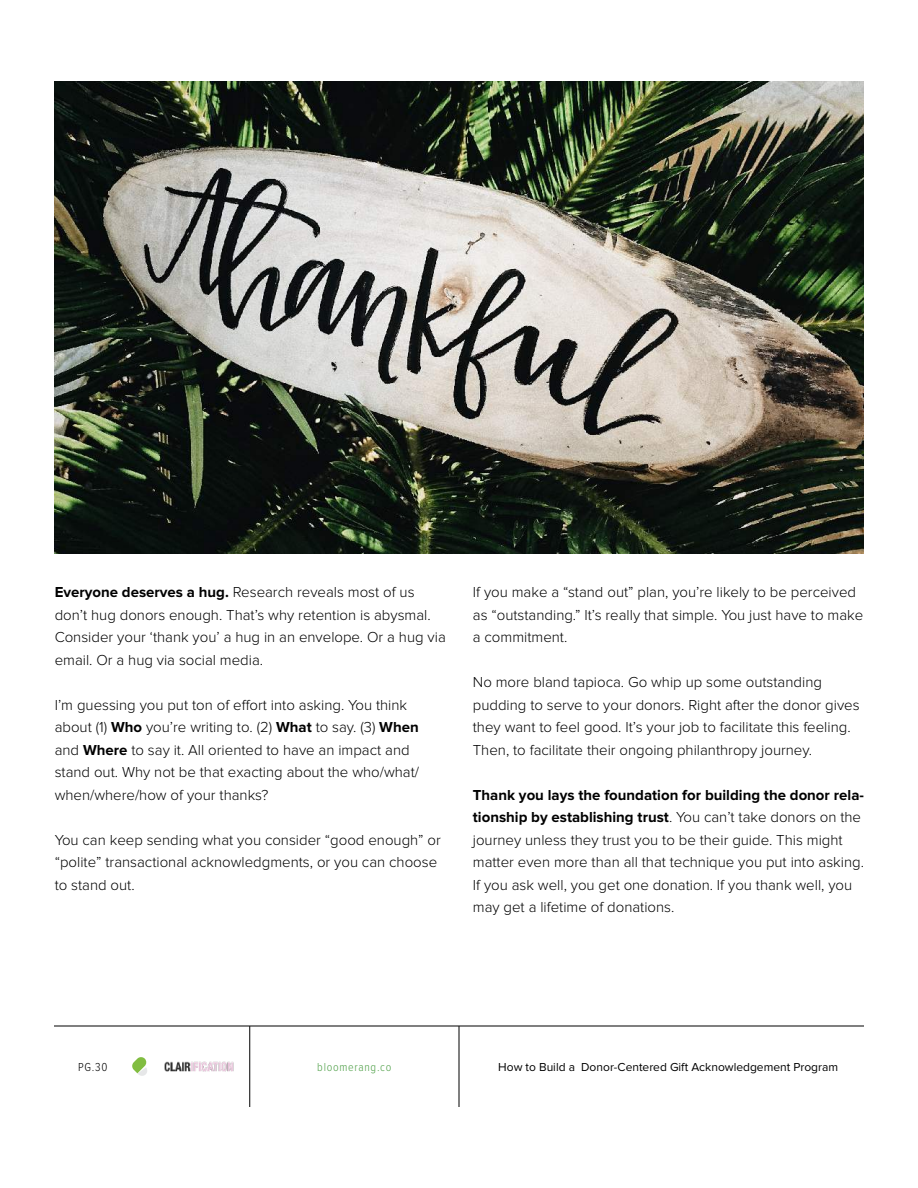
<style>
.page{position:relative;width:918px;height:1188px;background:#fff}
.page>*{position:absolute;margin:0;border:0;box-sizing:border-box;transform-origin:0 0}
.t1{font:300 15px/22.5px "Proxima Nova";color:#000}
.t2{font:12px "Proxima Nova";color:#000}
.t3{font:300 12px "Proxima Nova Cond";letter-spacing:.06em;color:#4c9e45}
.t4{font:300 12px "Proxima Nova Cond";color:#000}
.s1{font-weight:700}
</style>
<div class="page">
<img style="left:164px;top:1062px;width:70px;height:9px">
<svg style="left:132px;top:1057px;width:15px;height:19px"></svg>
<hr style="left:54px;top:1026px;width:810px;height:1px;background:#000">
<hr style="left:249px;top:1026px;width:1px;height:81px;background:#000">
<hr style="left:459px;top:1026px;width:1px;height:81px;background:#000">
<img style="left:55px;top:81px;width:809px;height:473px">
<p class="t1" style="left:55px;top:582px;width:393px"><span class="s1">Everyone deserves a hug.</span> Research reveals most of us don’t hug donors enough. That’s why retention is abysmal.<br>Consider your ‘thank you’ a hug in an envelope. Or a hug via email. Or a hug via social media.</p>
<p class="t1" style="left:55px;top:694px;width:366px">I’m guessing you put ton of effort into asking. You think about (1) <span class="s1">Who</span> you’re writing to. (2) <span class="s1">What</span> to say. (3) <span class="s1">When </span>and <span class="s1">Where</span> to say it. All oriented to have an impact and stand out. Why not be that exacting about the who/what/ when/where/how of your thanks?</p>
<p class="t1" style="left:55px;top:829px;width:388px">You can keep sending what you consider “good enough” or “polite” transactional acknowledgments, or you can choose to stand out.</p>
<p class="t1" style="left:473px;top:582px;width:392px">If you make a “stand out” plan, you’re likely to be perceived as “outstanding.” It’s really that simple. You just have to make a commitment.</p>
<p class="t1" style="left:473px;top:672px;width:388px">No more bland tapioca. Go whip up some outstanding pudding to serve to your donors. Right after the donor gives they want to feel good. It’s your job to facilitate this feeling.<br>Then, to facilitate their ongoing philanthropy journey.</p>
<p class="t1" style="left:473px;top:784px;width:393px"><span class="s1">Thank you lays the foundation for building the donor rela&shy;tionship by establishing trust</span>. You can’t take donors on the journey unless they trust you to be their guide. This might matter even more than all that technique you put into asking.<br>If you ask well, you get one donation. If you thank well, you may get a lifetime of donations.</p>
<p class="t4" style="left:78px;top:1062px;width:31px">PG.30</p>
<p class="t3" style="left:317px;top:1062px;width:76px">bloomerang.co</p>
<p class="t2" style="left:498px;top:1062px;width:341px">How to Build a Donor-Centered Gift Acknowledgement Program</p>
</div>
